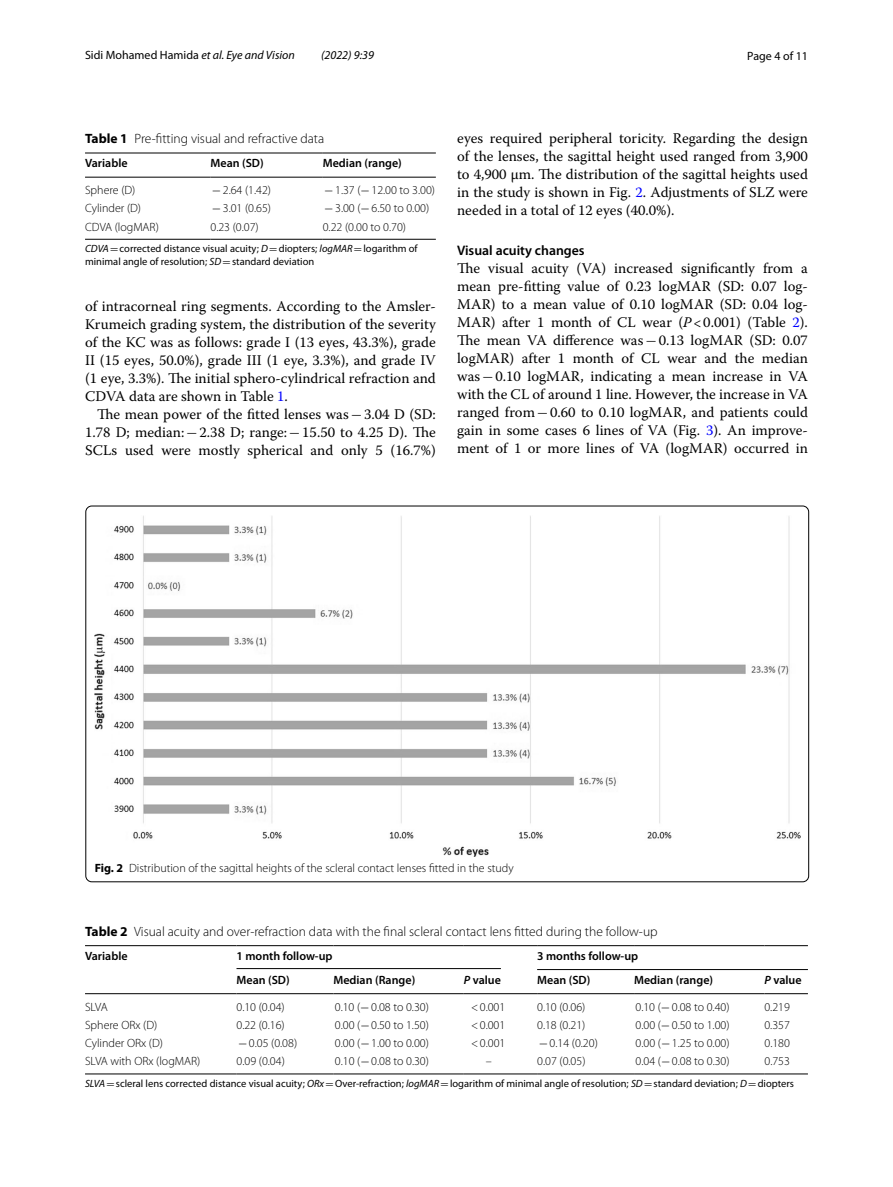
<style>
.page{position:relative;width:893px;height:1187px;background:#fff}
.page>*{position:absolute;margin:0;border:0;box-sizing:border-box;transform-origin:0 0}
.t1{font:14.7px/18px "Warnock Pro";color:#000;text-align:justify}
.t2{font:600 13.8px "Myriad Pro";color:#000}
.t3{font:300 13.5px "Myriad Pro";color:#000}
.t4{font:300 12px "Myriad Pro";color:#000}
.t5{font:600 12px "Myriad Pro";color:#000}
.t6{font:12px "Myriad Pro";color:#000}
.t7{font:italic 12px "Myriad Pro";color:#000}
.t8{font:10.5px/12.8px "Myriad Pro";color:#000}
.s1{font-style:italic}
.s2{font-weight:700}
.s3{font-family:"MTSY";font-weight:400}
.s4{font-family:"MTSY"}
.s5{color:#00f}
</style>
<div class="page">
<hr style="left:85px;top:153px;width:125px;height:1px;background:#000">
<hr style="left:85px;top:177px;width:125px;height:1px;background:#000">
<hr style="left:210px;top:153px;width:113px;height:1px;background:#000">
<hr style="left:210px;top:177px;width:113px;height:1px;background:#000">
<hr style="left:323px;top:153px;width:113px;height:1px;background:#000">
<hr style="left:323px;top:177px;width:113px;height:1px;background:#000">
<hr style="left:85px;top:239px;width:125px;height:1px;background:#000">
<hr style="left:210px;top:239px;width:113px;height:1px;background:#000">
<hr style="left:323px;top:239px;width:113px;height:1px;background:#000">
<img style="left:94px;top:516px;width:706px;height:340px">
<hr style="left:85px;top:945px;width:151px;height:1px;background:#000">
<hr style="left:85px;top:993px;width:151px;height:1px;background:#000">
<hr style="left:236px;top:945px;width:97px;height:1px;background:#000">
<hr style="left:333px;top:945px;width:131px;height:1px;background:#000">
<hr style="left:464px;top:945px;width:73px;height:1px;background:#000">
<hr style="left:537px;top:945px;width:97px;height:1px;background:#000">
<hr style="left:634px;top:945px;width:130px;height:1px;background:#000">
<hr style="left:764px;top:945px;width:44px;height:1px;background:#000">
<hr style="left:236px;top:993px;width:97px;height:1px;background:#000">
<hr style="left:333px;top:993px;width:131px;height:1px;background:#000">
<hr style="left:464px;top:993px;width:73px;height:1px;background:#000">
<hr style="left:537px;top:993px;width:97px;height:1px;background:#000">
<hr style="left:634px;top:993px;width:130px;height:1px;background:#000">
<hr style="left:764px;top:993px;width:44px;height:1px;background:#000">
<hr style="left:85px;top:1073px;width:151px;height:1px;background:#000">
<hr style="left:236px;top:1073px;width:97px;height:1px;background:#000">
<hr style="left:333px;top:1073px;width:131px;height:1px;background:#000">
<hr style="left:464px;top:1073px;width:73px;height:1px;background:#000">
<hr style="left:537px;top:1073px;width:97px;height:1px;background:#000">
<hr style="left:634px;top:1073px;width:130px;height:1px;background:#000">
<hr style="left:764px;top:1073px;width:44px;height:1px;background:#000">
<hr style="left:236px;top:968px;width:265px;height:1px;background:#000">
<hr style="left:537px;top:969px;width:271px;height:1px;background:#000">
<p class="t6" style="left:85px;top:48px;width:211px">Sidi Mohamed Hamida <span class="s1">et al. Eye and Vision</span></p>
<p class="t7" style="left:321px;top:48px;width:54px">(2022) 9:39</p>
<p class="t6" style="left:747px;top:48px;width:62px">Page 4 of 11</p>
<p class="t3" style="left:85px;top:131px;width:241px"><span class="s2">Table 1</span> Pre-fitting visual and refractive data</p>
<p class="t5" style="left:85px;top:156px;width:44px">Variable</p>
<p class="t5" style="left:210px;top:156px;width:55px">Mean (SD)</p>
<p class="t5" style="left:323px;top:156px;width:81px">Median (range)</p>
<p class="t4" style="left:85px;top:184px;width:52px">Sphere (D)</p>
<p class="t4" style="left:212px;top:184px;width:61px"><span class="s3">−</span>2.64 (1.42)</p>
<p class="t4" style="left:324px;top:184px;width:112px"><span class="s3">−</span>1.37 (<span class="s3">−</span>12.00 to 3.00)</p>
<p class="t4" style="left:85px;top:202px;width:58px">Cylinder (D)</p>
<p class="t4" style="left:212px;top:202px;width:61px"><span class="s3">−</span>3.01 (0.65)</p>
<p class="t4" style="left:324px;top:202px;width:106px"><span class="s3">−</span>3.00 (<span class="s3">−</span>6.50 to 0.00)</p>
<p class="t4" style="left:85px;top:220px;width:75px">CDVA (logMAR)</p>
<p class="t4" style="left:210px;top:220px;width:50px">0.23 (0.07)</p>
<p class="t4" style="left:323px;top:220px;width:85px">0.22 (0.00 to 0.70)</p>
<p class="t8" style="left:85px;top:242px;width:334px"><span class="s1">CDVA</span><span class="s4">=</span>corrected distance visual acuity; <span class="s1">D</span><span class="s4">=</span>diopters; <span class="s1">logMAR</span><span class="s4">=</span>logarithm of minimal angle of resolution; <span class="s1">SD</span><span class="s4">=</span>standard deviation</p>
<p class="t1" style="left:85px;top:297px;width:352px">of intracorneal ring segments. According to the Amsler-Krumeich grading system, the distribution of the severity of the KC was as follows: grade I (13 eyes, 43.3%), grade II (15 eyes, 50.0%), grade III (1 eye, 3.3%), and grade IV (1 eye, 3.3%). The initial sphero-cylindrical refraction and CDVA data are shown in Table <span class="s5">1</span>.</p>
<p class="t1" style="left:85px;top:405px;width:352px;text-indent:12px">The mean power of the fitted lenses was<span class="s4">−</span>3.04 D (SD:<br>1.78 D; median:<span class="s4">−</span>2.38 D; range:<span class="s4">−</span>15.50 to 4.25 D). The SCLs used were mostly spherical and only 5 (16.7%)</p>
<p class="t1" style="left:457px;top:128px;width:352px">eyes required peripheral toricity. Regarding the design of the lenses, the sagittal height used ranged from 3,900 to 4,900 μm. The distribution of the sagittal heights used in the study is shown in Fig. <span class="s5">2</span>. Adjustments of SLZ were needed in a total of 12 eyes (40.0%).</p>
<p class="t2" style="left:457px;top:242px;width:129px">Visual acuity changes</p>
<p class="t1" style="left:457px;top:259px;width:352px">The visual acuity (VA) increased significantly from a mean pre-fitting value of 0.23 logMAR (SD: 0.07 log-MAR) to a mean value of 0.10 logMAR (SD: 0.04 log-MAR) after 1 month of CL wear (<span class="s1">P</span>&lt;0.001) (Table <span class="s5">2</span>).<br>The mean VA difference was<span class="s4">−</span>0.13 logMAR (SD: 0.07 logMAR) after 1 month of CL wear and the median was<span class="s4">−</span>0.10 logMAR, indicating a mean increase in VA with the CL of around 1 line. However, the increase in VA ranged from<span class="s4">−</span>0.60 to 0.10 logMAR, and patients could gain in some cases 6 lines of VA (Fig. <span class="s5">3</span>). An improve&shy;ment of 1 or more lines of VA (logMAR) occurred in</p>
<p class="t4" style="left:95px;top:861px;width:420px"><span class="s2">Fig. 2</span> Distribution of the sagittal heights of the scleral contact lenses fitted in the study</p>
<p class="t3" style="left:85px;top:923px;width:574px"><span class="s2">Table 2</span> Visual acuity and over-refraction data with the final scleral contact lens fitted during the follow-up</p>
<p class="t5" style="left:85px;top:948px;width:44px">Variable</p>
<p class="t5" style="left:236px;top:948px;width:98px">1 month follow-up</p>
<p class="t5" style="left:537px;top:948px;width:103px">3 months follow-up</p>
<p class="t5" style="left:236px;top:972px;width:55px">Mean (SD)</p>
<p class="t5" style="left:333px;top:972px;width:83px">Median (Range)</p>
<p class="t5" style="left:464px;top:972px;width:39px"><span class="s1">P</span> value</p>
<p class="t5" style="left:537px;top:972px;width:55px">Mean (SD)</p>
<p class="t5" style="left:634px;top:972px;width:81px">Median (range)</p>
<p class="t5" style="left:764px;top:972px;width:39px"><span class="s1">P</span> value</p>
<p class="t4" style="left:85px;top:1000px;width:24px">SLVA</p>
<p class="t4" style="left:236px;top:1000px;width:50px">0.10 (0.04)</p>
<p class="t4" style="left:335px;top:1000px;width:96px">0.10 (<span class="s3">−</span>0.08 to 0.30)</p>
<p class="t4" style="left:471px;top:1000px;width:36px">&lt;0.001</p>
<p class="t4" style="left:537px;top:1000px;width:50px">0.10 (0.06)</p>
<p class="t4" style="left:635px;top:1000px;width:96px">0.10 (<span class="s3">−</span>0.08 to 0.40)</p>
<p class="t4" style="left:764px;top:1000px;width:27px">0.219</p>
<p class="t4" style="left:85px;top:1018px;width:74px">Sphere ORx (D)</p>
<p class="t4" style="left:237px;top:1018px;width:50px">0.22 (0.16)</p>
<p class="t4" style="left:335px;top:1018px;width:96px">0.00 (<span class="s3">−</span>0.50 to 1.50)</p>
<p class="t4" style="left:471px;top:1018px;width:36px">&lt;0.001</p>
<p class="t4" style="left:537px;top:1018px;width:50px">0.18 (0.21)</p>
<p class="t4" style="left:635px;top:1018px;width:96px">0.00 (<span class="s3">−</span>0.50 to 1.00)</p>
<p class="t4" style="left:764px;top:1018px;width:27px">0.357</p>
<p class="t4" style="left:85px;top:1036px;width:79px">Cylinder ORx (D)</p>
<p class="t4" style="left:238px;top:1036px;width:61px"><span class="s3">−</span>0.05 (0.08)</p>
<p class="t4" style="left:335px;top:1036px;width:96px">0.00 (<span class="s3">−</span>1.00 to 0.00)</p>
<p class="t4" style="left:471px;top:1036px;width:36px">&lt;0.001</p>
<p class="t4" style="left:539px;top:1036px;width:61px"><span class="s3">−</span>0.14 (0.20)</p>
<p class="t4" style="left:635px;top:1036px;width:96px">0.00 (<span class="s3">−</span>1.25 to 0.00)</p>
<p class="t4" style="left:764px;top:1036px;width:27px">0.180</p>
<p class="t4" style="left:85px;top:1054px;width:117px">SLVA with ORx (logMAR)</p>
<p class="t4" style="left:237px;top:1054px;width:50px">0.09 (0.04)</p>
<p class="t4" style="left:335px;top:1054px;width:96px">0.10 (<span class="s3">−</span>0.08 to 0.30)</p>
<p class="t4" style="left:486px;top:1054px;width:7px">–</p>
<p class="t4" style="left:537px;top:1054px;width:50px">0.07 (0.05)</p>
<p class="t4" style="left:635px;top:1054px;width:96px">0.04 (<span class="s3">−</span>0.08 to 0.30)</p>
<p class="t4" style="left:764px;top:1054px;width:27px">0.753</p>
<p class="t8" style="left:85px;top:1076px;width:711px"><span class="s1">SLVA</span><span class="s4">=</span>scleral lens corrected distance visual acuity; <span class="s1">ORx</span><span class="s4">=</span>Over-refraction; <span class="s1">logMAR</span><span class="s4">=</span>logarithm of minimal angle of resolution; <span class="s1">SD</span><span class="s4">=</span>standard deviation; <span class="s1">D</span><span class="s4">=</span>diopters</p>
</div>
